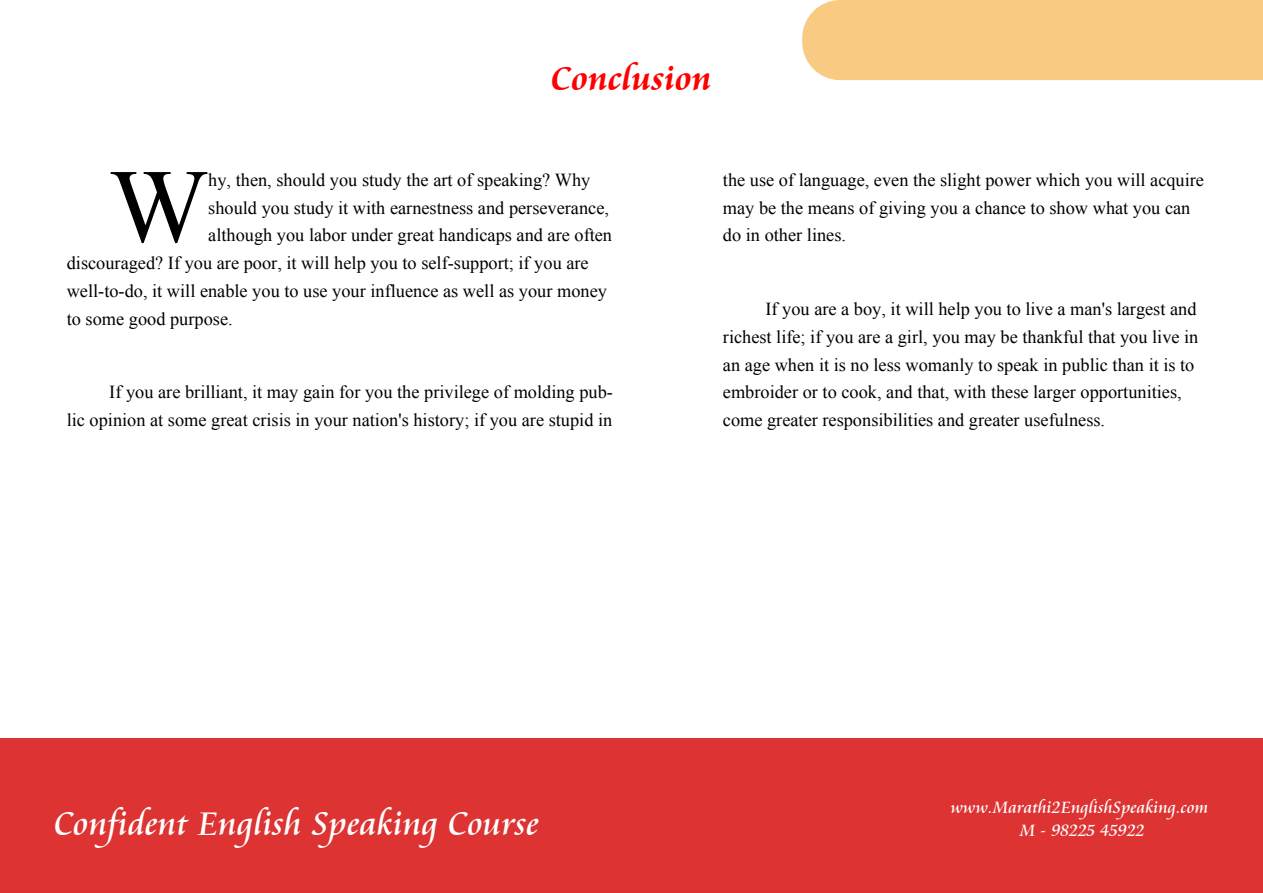
<style>
.page{position:relative;width:1263px;height:893px;background:#fff}
.page>*{position:absolute;margin:0;border:0;box-sizing:border-box;transform-origin:0 0}
.t1{font:104.85px "Times New Roman";color:#000}
.t2{font:36px "Cataneo BT";color:#fff}
.t3{font:700 36px "Cataneo BT";color:#f00}
.t4{font:18.3px/27.8px "Times New Roman";color:#000}
.t5{font:18px "Cataneo BT";color:#fff}
</style>
<div class="page">
<div style="left:0;top:738px;width:1263px;height:155px;background:#d33"></div>
<div style="left:802px;top:0;width:461px;height:80px;background:#f8ca82"></div>
<h2 class="t3" style="left:551px;top:62px;width:162px">Conclusion</h2>
<h1 class="t1" style="left:109px;top:169px;width:100px">W</h1>
<p class="t4" style="left:208px;top:168px;width:384px">hy, then, should you study the art of speaking? Why</p>
<p class="t4" style="left:208px;top:195px;width:402px">should you study it with earnestness and perseverance,</p>
<p class="t4" style="left:208px;top:223px;width:405px">although you labor under great handicaps and are often</p>
<p class="t4" style="left:67px;top:251px;width:523px">discouraged? If you are poor, it will help you to self-support; if you are</p>
<p class="t4" style="left:67px;top:279px;width:542px">well-to-do, it will enable you to use your influence as well as your money</p>
<p class="t4" style="left:67px;top:306px;width:167px">to some good purpose.</p>
<p class="t4" style="left:67px;top:380px;width:548px;text-align:right">If you are brilliant, it may gain for you the privilege of molding pub-<br>lic opinion at some great crisis in your nation's history; if you are stupid in</p>
<p class="t4" style="left:723px;top:168px;width:483px">the use of language, even the slight power which you will acquire may be the means of giving you a chance to show what you can do in other lines.</p>
<p class="t4" style="left:723px;top:297px;width:477px;text-indent:43px">If you are a boy, it will help you to live a man's largest and richest life; if you are a girl, you may be thankful that you live in an age when it is no less womanly to speak in public than it is to embroider or to cook, and that, with these larger opportunities, come greater responsibilities and greater usefulness.</p>
<h2 class="t2" style="left:54px;top:807px;width:487px">Confident English Speaking Course</h2>
<p class="t5" style="left:951px;top:799px;width:259px">www.Marathi2EnglishSpeaking.com</p>
<p class="t5" style="left:1020px;top:822px;width:126px">M - 98225 45922</p>
</div>
